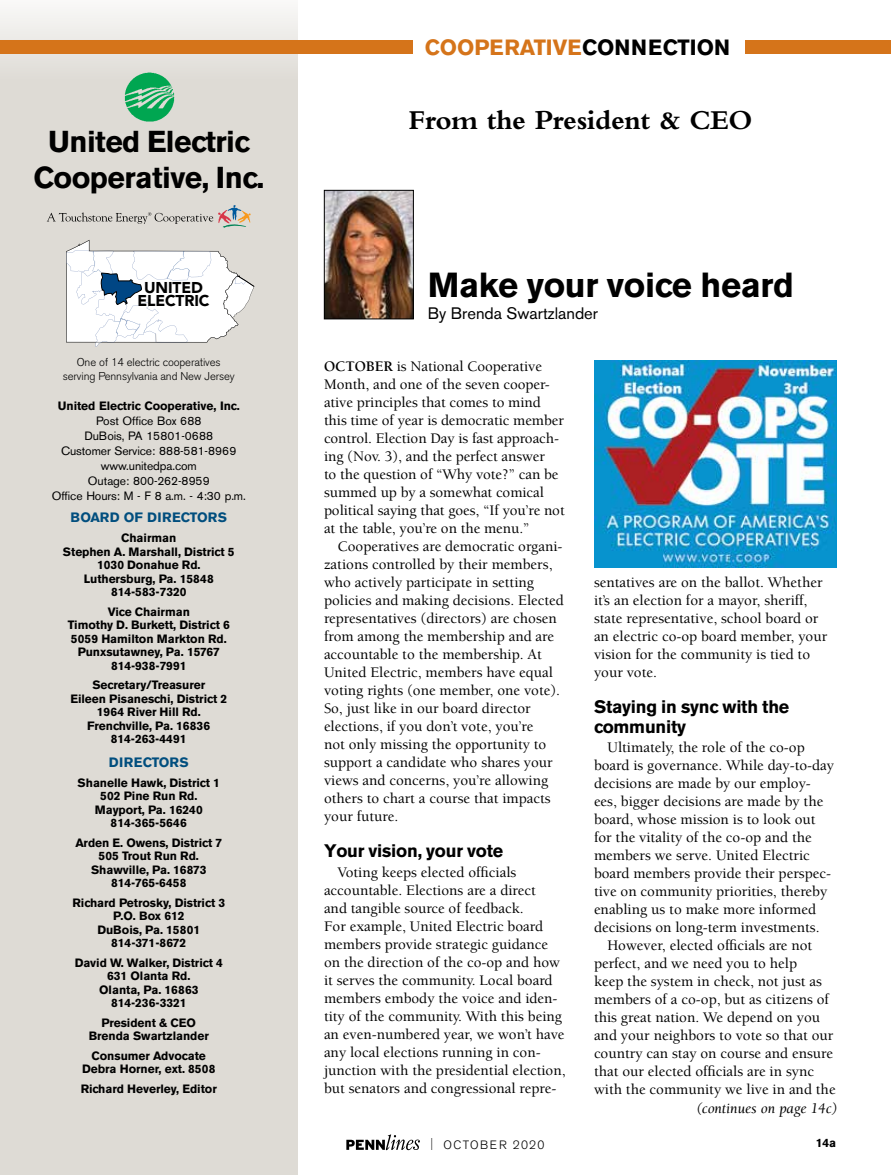
<style>
.page{position:relative;width:891px;height:1175px;background:#fff}
.page>*{position:absolute;margin:0;border:0;box-sizing:border-box;transform-origin:0 0}
.t1{font:700 34.5px "Akzidenz Grotesk BE";letter-spacing:-.01em;color:#000}
.t2{font:700 30px/36px "Akzidenz Grotesk BE";letter-spacing:-.02em;color:#000;text-align:center}
.t3{font:700 28.5px "Bembo";letter-spacing:-.01em;color:#000}
.t4{font:700 21.9px "Akzidenz Grotesk BE";color:#d5741a}
.t5{font:700 18px/19.5px "Akzidenz Grotesk BE";letter-spacing:-.015em;color:#000}
.t6{font:16.5px "Akzidenz Grotesk BE";color:#000}
.t7{font:900 15.6px/12.8px "Avenir LT Std";letter-spacing:-.01em;color:#000;text-align:center}
.t8{font:500 15px/18px "Berkeley Std";color:#000}
.t9{font:italic 15px "Berkeley Std";letter-spacing:-.01em;color:#000}
.t10{font:700 13.5px "Akzidenz Grotesk BE";letter-spacing:-.01em;color:#014e7e}
.t11{font:700 12px/13.5px "Akzidenz Grotesk BE";letter-spacing:-.005em;color:#000;text-align:center}
.t12{font:12px/15px "Akzidenz Grotesk BE";letter-spacing:-.01em;color:#000;text-align:center}
.t13{font:300 12px "Akzidenz Grotesk BE";letter-spacing:.11em;color:#000}
.t14{font:300 11.25px/13.5px "Akzidenz Grotesk BE";letter-spacing:-.01em;color:#000;text-align:center}
.s1{color:#000}
.s2{font-weight:700}
.s3{font-stretch:condensed}
</style>
<div class="page">
<svg style="left:346px;top:1134px;width:74px;height:16px"></svg>
<div style="left:0;top:0;width:298px;height:1174px;background:#dedbd5"></div>
<img style="left:326px;top:192px;width:86px;height:125px">
<div style="left:324px;top:190px;width:90px;height:129px;border:1px solid #000"></div>
<svg style="left:47px;top:205px;width:204px;height:23px"></svg>
<div style="left:746px;top:40px;width:145px;height:14px;background:#d5741a"></div>
<div style="left:0;top:40px;width:413px;height:14px;background:#d5741a"></div>
<svg style="left:66px;top:240px;width:188px;height:106px"></svg>
<img style="left:124px;top:72px;width:51px;height:50px">
<img style="left:594px;top:360px;width:243px;height:207px">
<h2 class="t2" style="left:33px;top:123px;width:232px">United Electric<br>Cooperative, Inc.</h2>
<p class="t7" style="left:138px;top:281px;width:73px">UNITED<br>ELECTRIC</p>
<p class="t14" style="left:63px;top:356px;width:174px">One of 14 electric cooperatives serving Pennsylvania and New Jersey</p>
<p class="t11" style="left:58px;top:399px;width:183px">United Electric Cooperative, Inc.</p>
<p class="t12" style="left:52px;top:413px;width:196px">Post Office Box 688<br>DuBois, PA 15801-0688<br>Customer Service: 888-581-8969 www.unitedpa.com<br>Outage: 800-262-8959<br>Office Hours: M - F 8 a.m. - 4:30 p.m.</p>
<p class="t10" style="left:71px;top:509px;width:156px">Board of Di rectors</p>
<p class="t11" style="left:63px;top:531px;width:173px">Chairman<br>Stephen A. Marshall, District 5<br>1030 Donahue Rd.<br>Luthersburg, Pa. 15848<br>814-583-7320</p>
<p class="t11" style="left:68px;top:605px;width:164px">Vice Chairman<br>Timothy D. Burkett, District 6<br>5059 Hamilton Markton Rd.<br>Punxsutawney, Pa. 15767<br>814-938-7991</p>
<p class="t11" style="left:70px;top:678px;width:158px">Secretary/Treasurer<br>Eileen Pisaneschi, District 2<br>1964 River Hill Rd.<br>Frenchville, Pa. 16836<br>814-263-4491</p>
<p class="t10" style="left:109px;top:754px;width:79px">Di rectors</p>
<p class="t11" style="left:78px;top:776px;width:144px">Shanelle Hawk, District 1<br>502 Pine Run Rd.<br>Mayport, Pa. 16240<br>814-365-5646</p>
<p class="t11" style="left:75px;top:836px;width:148px">Arden E. Owens, District 7<br>505 Trout Run Rd.<br>Shawville, Pa. 16873<br>814-765-6458</p>
<p class="t11" style="left:72px;top:896px;width:154px">Richard Petrosky, District 3<br>P.O. Box 612<br>DuBois, Pa. 15801<br>814-371-8672</p>
<p class="t11" style="left:75px;top:956px;width:150px">David W. Walker, District 4<br>631 Olanta Rd.<br>Olanta, Pa. 16863<br>814-236-3321</p>
<p class="t11" style="left:89px;top:1016px;width:122px">President &amp; CEO<br>Brenda Swartzlander</p>
<p class="t11" style="left:82px;top:1049px;width:135px">Consumer Advocate<br>Debra Horner, ext. 8508</p>
<p class="t11" style="left:81px;top:1082px;width:138px">Richard Heverley, Editor</p>
<h3 class="t4" style="left:425px;top:35px;width:307px">COOPERATIVE<span class="s1">CONNECTION</span></h3>
<h3 class="t3" style="left:408px;top:104px;width:346px">From the President &amp; CEO</h3>
<h1 class="t1" style="left:428px;top:265px;width:368px">Make your voice heard</h1>
<p class="t6" style="left:428px;top:304px;width:172px">By Brenda Swartzlander</p>
<p class="t8" style="left:324px;top:358px;width:242px"><span class="s2">OCTOBER</span> is National Cooperative Month, and one of the seven cooper&shy;ative principles that comes to mind this time of year is democratic member control. Election Day is fast approach&shy;ing (Nov. 3), and the perfect answer<br>to the question of “Why vote?” can be summed up by a somewhat comical political saying that goes, “If you’re not at the table, you’re on the menu.”</p>
<p class="t8" style="left:324px;top:538px;width:241px;text-indent:14px">Cooperatives are democratic organi&shy;zations controlled by their members, who actively participate in setting policies and making decisions. Elected representatives (directors) are chosen from among the membership and are accountable to the membership. At United Electric, members have equal voting rights (one member, one vote).<br>So, just like in our board director elections, if you don’t vote, you’re<br>not only missing the opportunity to support a candidate who shares your views and concerns, you’re allowing others to chart a course that impacts your future.</p>
<p class="t5" style="left:324px;top:841px;width:181px">Your vision, your vote</p>
<p class="t8" style="left:324px;top:863px;width:243px;text-indent:14px">Voting keeps elected officials accountable. Elections are a direct<br>and tangible source of feedback.<br>For example, United Electric board members provide strategic guidance on the direction of the co-op and how it serves the community. Local board members embody the voice and iden&shy;tity of the community. With this being an even-numbered year, we won’t have any local elections running in con&shy;junction with the presidential election, but senators and congressional repre-</p>
<p class="t8" style="left:594px;top:574px;width:235px">sentatives are on the ballot. Whether it’s an election for a mayor, sheriff, state representative, school board or an electric co-op board member, your vision for the community is tied to your vote.</p>
<p class="t5" style="left:594px;top:697px;width:197px">Staying in sync with the community</p>
<p class="t8" style="left:608px;top:739px;width:199px">Ultimately, the role of the co-op</p>
<p class="t8" style="left:594px;top:757px;width:242px">board is governance. While day-to-day</p>
<p class="t8" style="left:594px;top:775px;width:218px">decisions are made by our employ-</p>
<p class="t8" style="left:594px;top:793px;width:231px">ees, bigger decisions are made by the</p>
<p class="t8" style="left:594px;top:811px;width:223px">board, whose mission is to look out</p>
<p class="t8" style="left:594px;top:829px;width:219px">for the vitality of the co-op and the</p>
<p class="t8" style="left:594px;top:847px;width:217px">members we serve. United Electric</p>
<p class="t8" style="left:594px;top:865px;width:239px">board members provide their perspec-</p>
<p class="t8" style="left:594px;top:883px;width:235px">tive on community priorities, thereby</p>
<p class="t8" style="left:594px;top:901px;width:224px">enabling us to make more informed</p>
<p class="t8" style="left:594px;top:919px;width:227px">decisions on long-term investments.</p>
<p class="t8" style="left:608px;top:937px;width:206px">However, elected officials are not</p>
<p class="t8" style="left:594px;top:955px;width:205px">perfect, and we need you to help</p>
<p class="t8" style="left:594px;top:973px;width:230px">keep the system in check, not just as</p>
<p class="t8" style="left:594px;top:991px;width:236px">members of a co-op, but as citizens of</p>
<p class="t8" style="left:594px;top:1009px;width:228px">this great nation. We depend on you</p>
<p class="t8" style="left:594px;top:1027px;width:241px">and your neighbors to vote so that our</p>
<p class="t8" style="left:594px;top:1045px;width:241px">country can stay on course and ensure</p>
<p class="t8" style="left:594px;top:1063px;width:222px">that our elected officials are in sync</p>
<p class="t8" style="left:594px;top:1081px;width:243px">with the community we live in and the</p>
<p class="t9" style="left:696px;top:1100px;width:143px">(continues on page 14c)</p>
<p class="t13" style="left:430px;top:1137px;width:116px"><span class="s3">|</span> OCTOBER 2020</p>
<p class="t11" style="left:816px;top:1135px;width:22px">14a</p>
</div>
